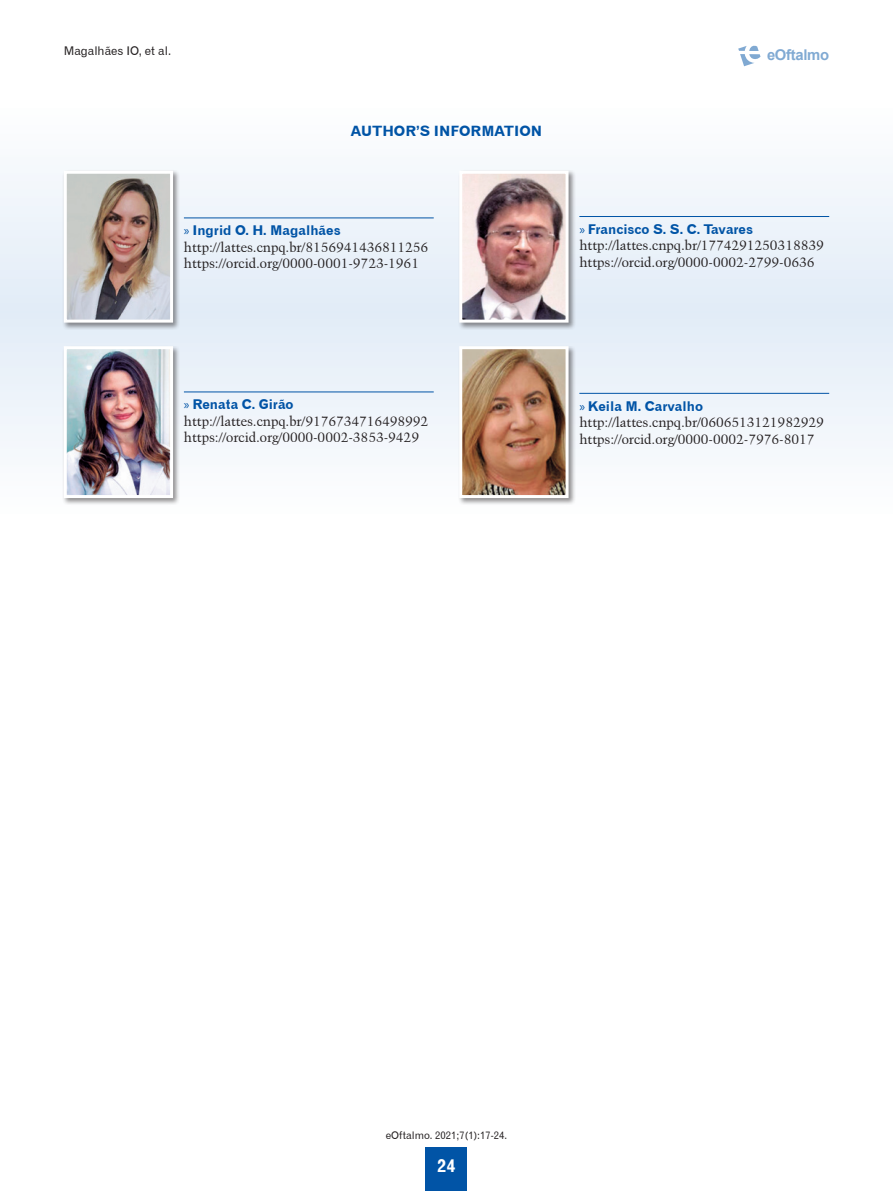
<style>
.page{position:relative;width:893px;height:1191px;background:#fff}
.page>*{position:absolute;margin:0;border:0;box-sizing:border-box;transform-origin:0 0}
.t1{font:18px "Gothic 720 BT Bold B";color:#fff}
.t2{font:700 14.85px "Arial";letter-spacing:-.02em;color:#0154a6}
.t3{font:14.25px "Gothic 720 BT Bold B";color:#0154a6}
.t4{font:13.5px/16.5px "Kuenstler 480 BT";color:#231f20}
.t5{font:13.5px "Gothic 720 BT Bold B";color:#0154a6}
.t6{font:12px "Gothic 720 BT Roman B";color:#231f20}
.t7{font:10.5px "Gothic 720 BT Roman B";color:#231f20}
.s1{font-family:"Myriad Pro"}
</style>
<div class="page">
<div style="left:426px;top:1147px;width:41px;height:44px;background:#0154a6"></div>
<svg style="left:738px;top:45px;width:22px;height:21px"></svg>
<div style="left:0;top:106px;width:893px;height:413px;background:linear-gradient(to bottom,#eff5fa,#f0f5fb)"></div>
<hr style="left:184px;top:217px;width:250px;height:1px;background:#0154a6">
<div style="left:63px;top:169px;width:118px;height:161px;background:#231f20;opacity:.5"></div>
<img style="left:68px;top:175px;width:101px;height:143px">
<div style="left:64px;top:171px;width:109px;height:151px;border:3px solid #fff"></div>
<div style="left:458px;top:169px;width:118px;height:161px;background:#231f20;opacity:.5"></div>
<img style="left:463px;top:175px;width:102px;height:143px">
<div style="left:459px;top:171px;width:110px;height:151px;border:3px solid #fff"></div>
<div style="left:63px;top:345px;width:118px;height:160px;background:#231f20;opacity:.5"></div>
<img style="left:68px;top:350px;width:101px;height:144px">
<div style="left:64px;top:346px;width:109px;height:152px;border:3px solid #fff"></div>
<div style="left:458px;top:345px;width:118px;height:160px;background:#231f20;opacity:.5"></div>
<img style="left:463px;top:350px;width:102px;height:144px">
<div style="left:459px;top:346px;width:110px;height:152px;border:3px solid #fff"></div>
<hr style="left:184px;top:391px;width:250px;height:1px;background:#0154a6">
<hr style="left:579px;top:216px;width:250px;height:1px;background:#0154a6">
<hr style="left:579px;top:393px;width:250px;height:1px;background:#0154a6">
<p class="t6" style="left:64px;top:43px;width:109px">Magalhães IO, et al.</p>
<p class="t3" style="left:351px;top:122px;width:193px">AUTHOR’S INFORMATION</p>
<p class="t5" style="left:184px;top:222px;width:158px"><span class="s1">»</span> Ingrid O. H. Magalhães</p>
<p class="t4" style="left:184px;top:239px;width:246px">http://lattes.cnpq.br/8156941436811256 https://orcid.org/0000-0001-9723-1961</p>
<p class="t2" style="left:767px;top:44px;width:64px">eOftalmo</p>
<p class="t5" style="left:579px;top:221px;width:175px"><span class="s1">»</span> Francisco S. S. C. Tavares</p>
<p class="t4" style="left:579px;top:237px;width:246px">http://lattes.cnpq.br/1774291250318839 https://orcid.org/0000-0002-2799-0636</p>
<p class="t5" style="left:184px;top:396px;width:111px"><span class="s1">»</span> Renata C. Girão</p>
<p class="t4" style="left:184px;top:413px;width:246px">http://lattes.cnpq.br/9176734716498992 https://orcid.org/0000-0002-3853-9429</p>
<p class="t5" style="left:579px;top:398px;width:125px"><span class="s1">»</span> Keila M. Carvalho</p>
<p class="t4" style="left:579px;top:414px;width:246px">http://lattes.cnpq.br/0606513121982929 https://orcid.org/0000-0002-7976-8017</p>
<p class="t7" style="left:386px;top:1129px;width:123px">eOftalmo. 2021;7(1):17-24.</p>
<h1 class="t1" style="left:437px;top:1154px;width:20px">24</h1>
</div>
